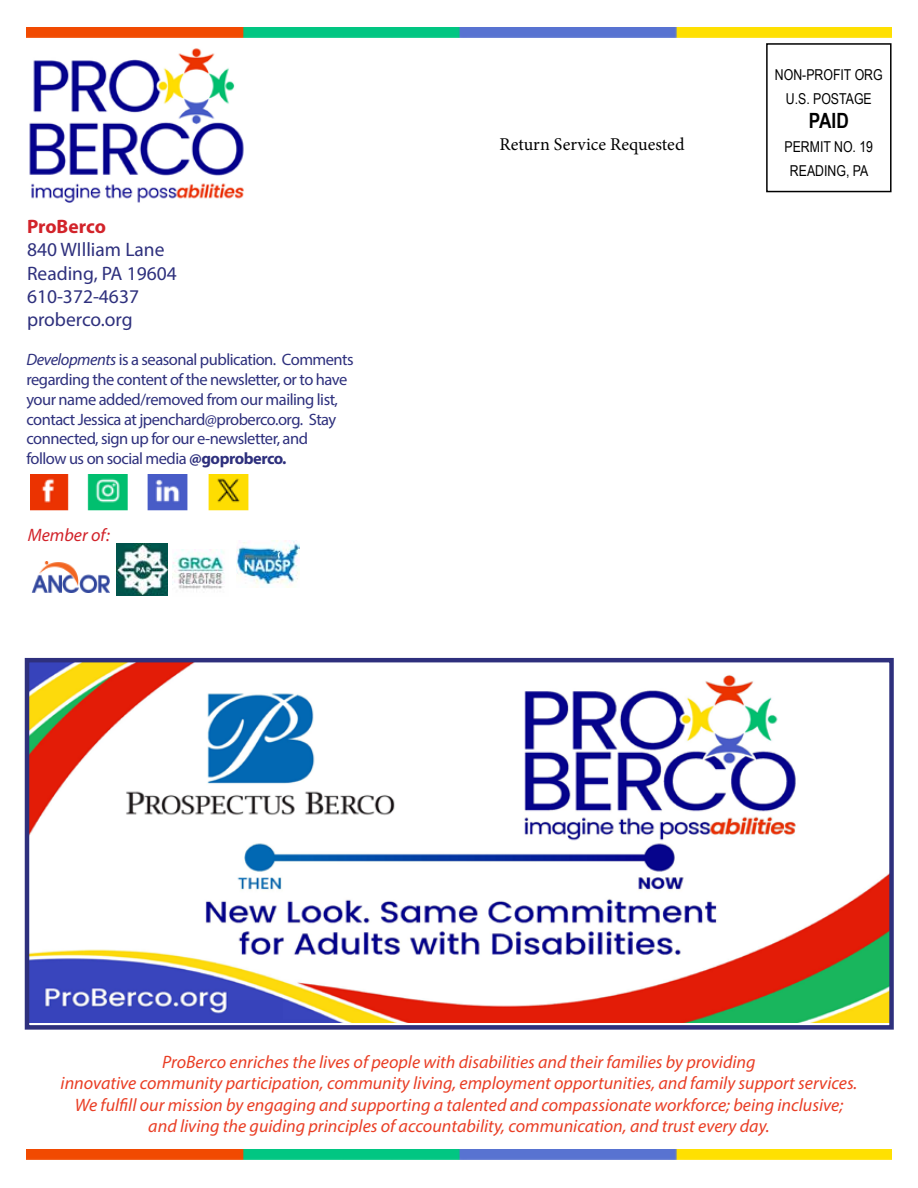
<style>
.page{position:relative;width:918px;height:1188px;background:#fff}
.page>*{position:absolute;margin:0;border:0;box-sizing:border-box;transform-origin:0 0}
.t1{font:700 21px "Arial Narrow";color:#000}
.t2{font:19.5px/23.4px "Myriad Pro";color:#2e307d}
.t3{font:700 19.5px "Myriad Pro";letter-spacing:-.01em;color:#d2232a}
.t4{font:italic 18px/21.6px "Myriad Pro";color:#e93e25;text-align:center}
.t5{font:18px "Minion Pro";color:#000}
.t6{font:italic 18px "Myriad Pro";color:#d2232a}
.t7{font:16.5px/19.8px "Myriad Pro";letter-spacing:-.03em;color:#2e307d}
.t8{font:15px/24px "Arial Narrow";color:#000;text-align:center}
.s1{font-style:italic}
.s2{font-weight:700}
</style>
<div class="page">
<img style="left:26px;top:27px;width:866px;height:11px">
<img style="left:26px;top:1149px;width:866px;height:11px">
<img style="left:30px;top:663px;width:859px;height:360px">
<div style="left:25px;top:658px;width:869px;height:372px;border:4px solid #2e307d"></div>
<img style="left:31px;top:562px;width:79px;height:31px">
<img style="left:117px;top:543px;width:50px;height:52px">
<img style="left:173px;top:549px;width:52px;height:40px">
<img style="left:237px;top:541px;width:62px;height:46px">
<div style="left:766px;top:43px;width:126px;height:149px;border:2px solid #000"></div>
<img style="left:29px;top:48px;width:215px;height:155px">
<img style="left:30px;top:474px;width:219px;height:37px">
<p class="t3" style="left:27px;top:213px;width:80px">ProBerco</p>
<p class="t2" style="left:27px;top:238px;width:151px">840 WIlliam Lane<br>Reading, PA 19604<br>610-372-4637 proberco.org</p>
<p class="t7" style="left:26px;top:349px;width:329px"><span class="s1">Developments</span> is a seasonal publication. Comments regarding the content of the newsletter, or to have your name added/removed from our mailing list, contact Jessica at jpenchard@proberco.org. Stay connected, sign up for our e-newsletter, and<br>follow us on social media <span class="s2">@goproberco.</span></p>
<p class="t6" style="left:28px;top:523px;width:84px">Member of:</p>
<p class="t5" style="left:500px;top:132px;width:186px">Return Service Requested</p>
<p class="t8" style="left:775px;top:62px;width:109px">NON-PROFIT ORG<br>U.S. POSTAGE</p>
<p class="t1" style="left:809px;top:104px;width:41px">PAID</p>
<p class="t8" style="left:785px;top:134px;width:90px">PERMIT NO. 19<br>READING, PA</p>
<p class="t4" style="left:61px;top:1050px;width:798px">ProBerco enriches the lives of people with disabilities and their families by providing<br>innovative community participation, community living, employment opportunities, and family support services.<br>We fulfill our mission by engaging and supporting a talented and compassionate workforce; being inclusive; and living the guiding principles of accountability, communication, and trust every day.</p>
</div>
